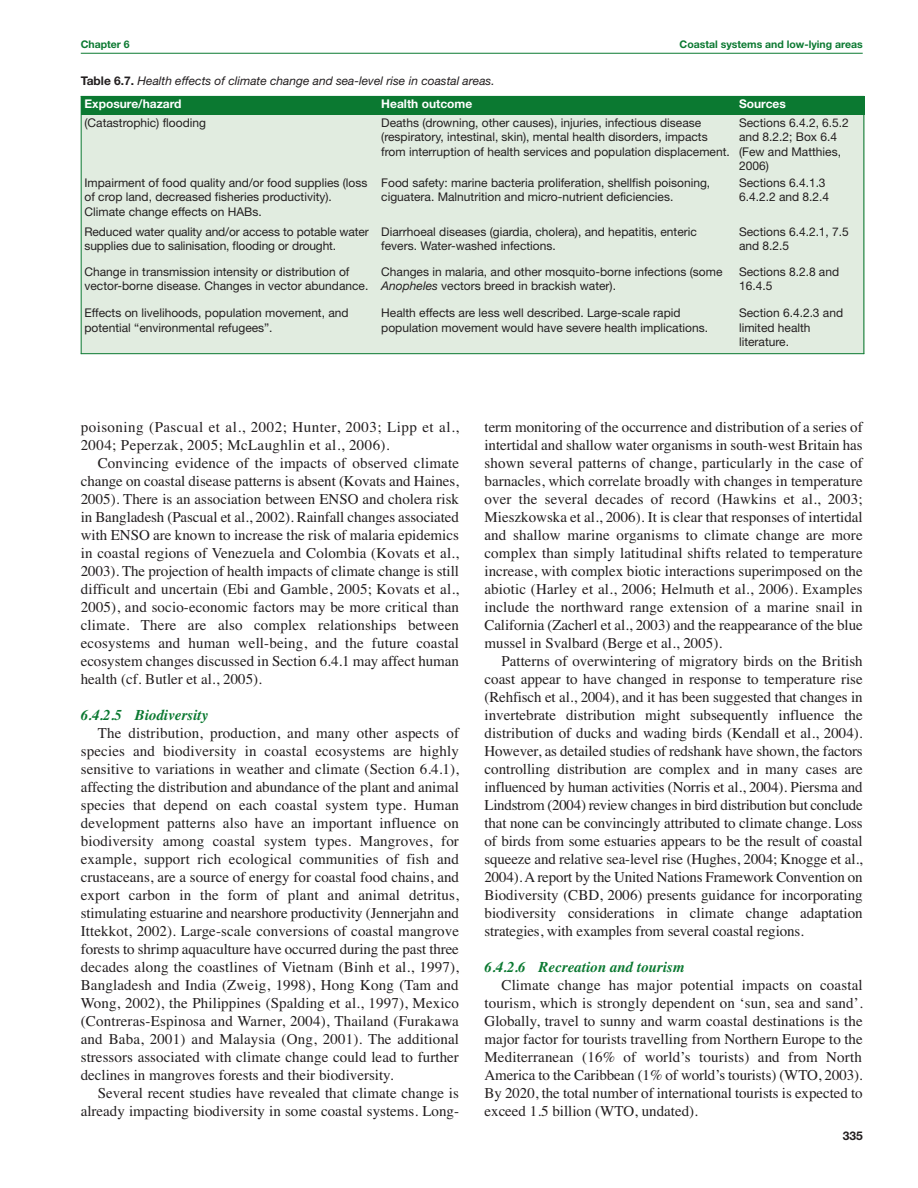
<style>
.page{position:relative;width:918px;height:1188px;background:#fff}
.page>*{position:absolute;margin:0;border:0;box-sizing:border-box;transform-origin:0 0}
.t1{font:15px/18px "Times";color:#231f20;text-align:justify}
.t2{font:15px/18px "Times";letter-spacing:.03em;color:#231f20}
.t3{font:italic 700 15px "Times";color:#0b7931}
.t4{font:12px/14.4px "Helvetica Neue";color:#231f20}
.t5{font:italic 12px "Helvetica Neue";color:#231f20}
.t6{font:700 12px "Helvetica Neue";color:#fff}
.t7{font:700 12px "Helvetica Neue";color:#231f20}
.t8{font:700 10.5px "Helvetica Neue";color:#0b7931}
.s1{font-weight:700;font-style:normal}
.s2{font-style:italic}
</style>
<div class="page">
<hr style="left:81px;top:53px;width:782px;height:1px;background:#0b7931">
<div style="left:81px;top:96px;width:297px;height:19px;background:#0b7931"></div>
<div style="left:378px;top:96px;width:358px;height:19px;background:#0b7931"></div>
<div style="left:736px;top:96px;width:128px;height:19px;background:#0b7931"></div>
<div style="left:81px;top:115px;width:297px;height:60px;background:#e1ece0"></div>
<div style="left:378px;top:115px;width:358px;height:60px;background:#e1ece0"></div>
<div style="left:736px;top:115px;width:128px;height:60px;background:#e1ece0"></div>
<div style="left:81px;top:175px;width:297px;height:49px;background:#e1ece0"></div>
<div style="left:378px;top:175px;width:358px;height:49px;background:#e1ece0"></div>
<div style="left:736px;top:175px;width:128px;height:49px;background:#e1ece0"></div>
<div style="left:81px;top:224px;width:297px;height:40px;background:#e1ece0"></div>
<div style="left:378px;top:224px;width:358px;height:40px;background:#e1ece0"></div>
<div style="left:736px;top:224px;width:128px;height:40px;background:#e1ece0"></div>
<div style="left:81px;top:264px;width:297px;height:42px;background:#e1ece0"></div>
<div style="left:378px;top:264px;width:358px;height:42px;background:#e1ece0"></div>
<div style="left:736px;top:264px;width:128px;height:42px;background:#e1ece0"></div>
<div style="left:81px;top:306px;width:297px;height:48px;background:#e1ece0"></div>
<div style="left:378px;top:306px;width:358px;height:48px;background:#e1ece0"></div>
<div style="left:736px;top:306px;width:128px;height:48px;background:#e1ece0"></div>
<hr style="left:81px;top:96px;width:1px;height:258px;background:#0b7931">
<hr style="left:863px;top:96px;width:1px;height:258px;background:#0b7931">
<hr style="left:81px;top:353px;width:783px;height:1px;background:#0b7931">
<p class="t8" style="left:81px;top:40px;width:50px">Chapter 6</p>
<p class="t8" style="left:680px;top:40px;width:185px">Coastal systems and low-lying areas</p>
<p class="t5" style="left:81px;top:77px;width:415px"><span class="s1">Table 6.7.</span> Health effects of climate change and sea-level rise in coastal areas.</p>
<p class="t6" style="left:85px;top:100px;width:99px">Exposure/hazard</p>
<p class="t6" style="left:381px;top:100px;width:93px">Health outcome</p>
<p class="t6" style="left:739px;top:100px;width:48px">Sources</p>
<p class="t4" style="left:85px;top:117px;width:123px">(Catastrophic) flooding</p>
<p class="t4" style="left:381px;top:117px;width:350px">Deaths (drowning, other causes), injuries, infectious disease (respiratory, intestinal, skin), mental health disorders, impacts from interruption of health services and population displacement.</p>
<p class="t4" style="left:739px;top:117px;width:111px">Sections 6.4.2, 6.5.2 and 8.2.2; Box 6.4 (Few and Matthies,<br>2006)</p>
<p class="t4" style="left:85px;top:177px;width:284px">Impairment of food quality and/or food supplies (loss of crop land, decreased fisheries productivity).<br>Climate change effects on HABs.</p>
<p class="t4" style="left:381px;top:177px;width:330px">Food safety: marine bacteria proliferation, shellfish poisoning, ciguatera. Malnutrition and micro-nutrient deficiencies.</p>
<p class="t4" style="left:739px;top:177px;width:92px">Sections 6.4.1.3<br>6.4.2.2 and 8.2.4</p>
<p class="t4" style="left:85px;top:226px;width:286px">Reduced water quality and/or access to potable water supplies due to salinisation, flooding or drought.</p>
<p class="t4" style="left:381px;top:226px;width:317px">Diarrhoeal diseases (giardia, cholera), and hepatitis, enteric fevers. Water-washed infections.</p>
<p class="t4" style="left:739px;top:226px;width:111px">Sections 6.4.2.1, 7.5 and 8.2.5</p>
<p class="t4" style="left:85px;top:266px;width:285px">Change in transmission intensity or distribution of vector-borne disease. Changes in vector abundance.</p>
<p class="t4" style="left:381px;top:266px;width:343px">Changes in malaria, and other mosquito-borne infections (some<br><span class="s2">Anopheles</span> vectors breed in brackish water).</p>
<p class="t4" style="left:739px;top:266px;width:102px">Sections 8.2.8 and<br>16.4.5</p>
<p class="t4" style="left:85px;top:307px;width:266px">Effects on livelihoods, population movement, and potential “environmental refugees”.</p>
<p class="t4" style="left:381px;top:307px;width:328px">Health effects are less well described. Large-scale rapid population movement would have severe health implications.</p>
<p class="t4" style="left:739px;top:307px;width:106px">Section 6.4.2.3 and limited health literature.</p>
<p class="t2" style="left:81px;top:418px;width:380px">poisoning (Pascual et al., 2002; Hunter, 2003; Lipp et al.,<br>2004; Peperzak, 2005; McLaughlin et al., 2006).</p>
<p class="t1" style="left:81px;top:454px;width:380px;text-indent:17px">Convincing evidence of the impacts of observed climate change on coastal disease patterns is absent (Kovats and Haines, 2005). There is an association between ENSO and cholera risk in Bangladesh (Pascual et al., 2002). Rainfall changes associated with ENSO are known to increase the risk of malaria epidemics in coastal regions of Venezuela and Colombia (Kovats et al., 2003). The projection of health impacts of climate change is still difficult and uncertain (Ebi and Gamble, 2005; Kovats et al., 2005), and socio-economic factors may be more critical than climate. There are also complex relationships between ecosystems and human well-being, and the future coastal ecosystem changes discussed in Section 6.4.1 may affect human health (cf. Butler et al., 2005).</p>
<p class="t3" style="left:81px;top:706px;width:129px">6.4.2.5 Biodiversity</p>
<p class="t1" style="left:81px;top:724px;width:380px;text-indent:17px">The distribution, production, and many other aspects of species and biodiversity in coastal ecosystems are highly sensitive to variations in weather and climate (Section 6.4.1), affecting the distribution and abundance of the plant and animal species that depend on each coastal system type. Human development patterns also have an important influence on biodiversity among coastal system types. Mangroves, for example, support rich ecological communities of fish and crustaceans, are a source of energy for coastal food chains, and export carbon in the form of plant and animal detritus, stimulating estuarine and nearshore productivity (Jennerjahn and Ittekkot, 2002). Large-scale conversions of coastal mangrove forests to shrimp aquaculture have occurred during the past three decades along the coastlines of Vietnam (Binh et al., 1997), Bangladesh and India (Zweig, 1998), Hong Kong (Tam and Wong, 2002), the Philippines (Spalding et al., 1997), Mexico (Contreras-Espinosa and Warner, 2004), Thailand (Furakawa and Baba, 2001) and Malaysia (Ong, 2001). The additional stressors associated with climate change could lead to further declines in mangroves forests and their biodiversity.</p>
<p class="t1" style="left:81px;top:1084px;width:380px;text-align:right">Several recent studies have revealed that climate change is already impacting biodiversity in some coastal systems. Long-</p>
<p class="t1" style="left:485px;top:418px;width:380px">term monitoring of the occurrence and distribution of a series of intertidal and shallow water organisms in south-west Britain has shown several patterns of change, particularly in the case of barnacles, which correlate broadly with changes in temperature over the several decades of record (Hawkins et al., 2003; Mieszkowska et al., 2006). It is clear that responses of intertidal and shallow marine organisms to climate change are more complex than simply latitudinal shifts related to temperature increase, with complex biotic interactions superimposed on the abiotic (Harley et al., 2006; Helmuth et al., 2006). Examples include the northward range extension of a marine snail in California (Zacherl et al., 2003) and the reappearance of the blue mussel in Svalbard (Berge et al., 2005).</p>
<p class="t1" style="left:485px;top:652px;width:380px;text-indent:17px">Patterns of overwintering of migratory birds on the British coast appear to have changed in response to temperature rise (Rehfisch et al., 2004), and it has been suggested that changes in invertebrate distribution might subsequently influence the distribution of ducks and wading birds (Kendall et al., 2004).<br>However, as detailed studies of redshank have shown, the factors controlling distribution are complex and in many cases are influenced by human activities (Norris et al., 2004). Piersma and Lindstrom (2004) review changes in bird distribution but conclude that none can be convincingly attributed to climate change. Loss of birds from some estuaries appears to be the result of coastal squeeze and relative sea-level rise (Hughes, 2004; Knogge et al., 2004). A report by the United Nations Framework Convention on Biodiversity (CBD, 2006) presents guidance for incorporating biodiversity considerations in climate change adaptation strategies, with examples from several coastal regions.</p>
<p class="t3" style="left:485px;top:958px;width:201px">6.4.2.6 Recreation and tourism</p>
<p class="t1" style="left:485px;top:976px;width:380px;text-indent:17px">Climate change has major potential impacts on coastal tourism, which is strongly dependent on ‘sun, sea and sand’.<br>Globally, travel to sunny and warm coastal destinations is the major factor for tourists travelling from Northern Europe to the Mediterranean (16% of world’s tourists) and from North America to the Caribbean (1% of world’s tourists) (WTO, 2003).<br>By 2020, the total number of international tourists is expected to exceed 1.5 billion (WTO, undated).</p>
<p class="t7" style="left:843px;top:1131px;width:21px">335</p>
</div>
